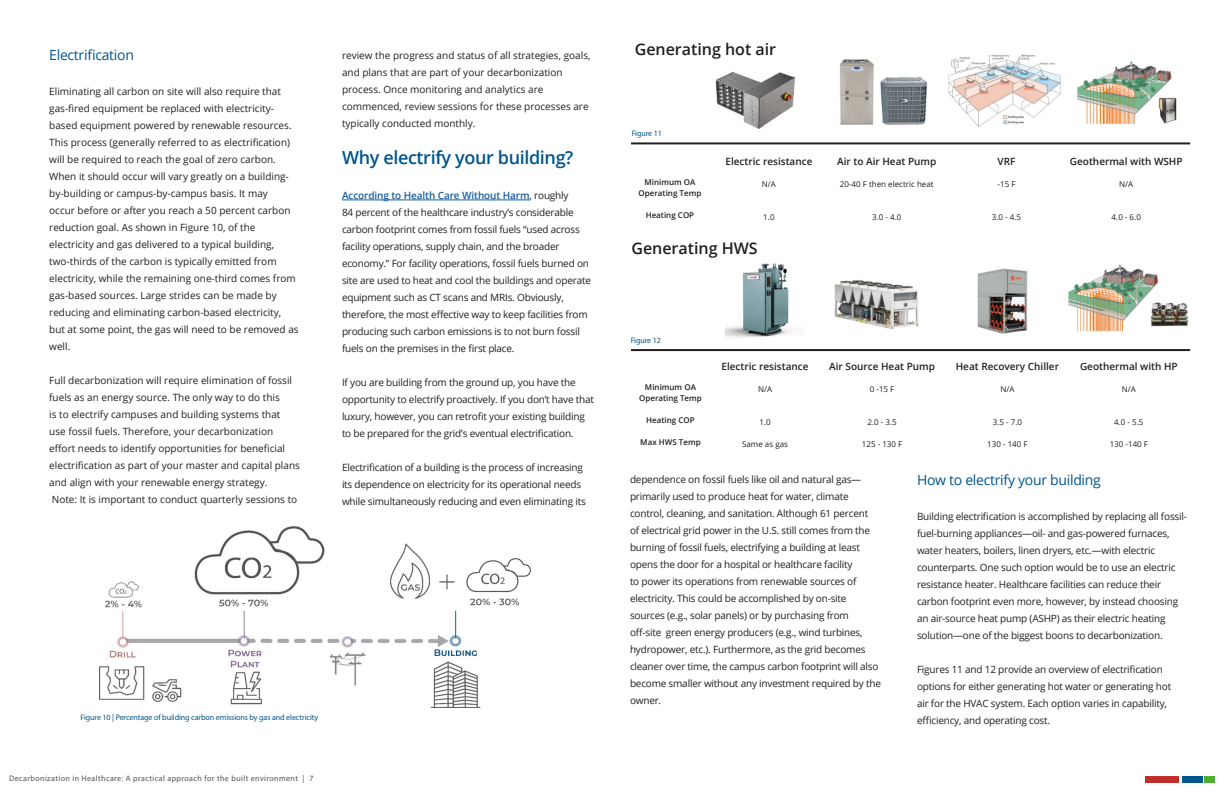
<style>
.page{position:relative;width:1224px;height:792px;background:#fff}
.page>*{position:absolute;margin:0;border:0;box-sizing:border-box;transform-origin:0 0}
.Body{font:600 18px "Open Sans";letter-spacing:-.02em;color:#00558b}
.Body-2{font:600 16px "Open Sans";color:#231f20}
.Body-3{font:14px "Open Sans";letter-spacing:-.02em;color:#00558b}
.Body-4{font:10px/17px "Open Sans";letter-spacing:-.02em;color:#231f20}
.Body-5{font:10px/17px "Open Sans";color:#231f20}
.Body-6{font:600 10px "Open Sans";color:#231f20}
.Body-7{font:8px "Open Sans";color:#231f20}
.Bullets{font:8px "Myriad Pro";letter-spacing:-.01em;color:#00558b}
.Body-8{font:600 8px "Open Sans";color:#231f20}
.t1{font:8px "Myriad Pro";letter-spacing:.05em;color:#515153}
.s1{font-weight:600;color:#175d9e}
</style>
<div class="page">
<div style="left:1145px;top:777px;width:34px;height:6px;background:#c12f2a"></div>
<div style="left:1182px;top:777px;width:20px;height:6px;background:#00558b"></div>
<div style="left:1205px;top:777px;width:10px;height:6px;background:#4fad2f"></div>
<img style="left:99px;top:526px;width:432px;height:181px">
<hr style="left:342px;top:200px;width:188px;height:1px;background:#175d9e">
<img style="left:639px;top:54px;width:546px;height:91px">
<hr style="left:631px;top:142px;width:559px;height:2px;background:#231f20">
<img style="left:724px;top:263px;width:465px;height:74px">
<hr style="left:631px;top:349px;width:559px;height:2px;background:#231f20">
<p class="Body-3" style="left:49px;top:45px;width:86px">Electrification</p>
<p class="Body-5" style="left:49px;top:83px;width:251px">Eliminating all carbon on site will also require that gas-fired equipment be replaced with electricity&shy;based equipment powered by renewable resources.<br>This process (generally referred to as electrification) will be required to reach the goal of zero carbon.<br>When it should occur will vary greatly on a building&shy;by-building or campus-by-campus basis. It may<br>occur before or after you reach a 50 percent carbon reduction goal. As shown in Figure 10, of the electricity and gas delivered to a typical building, two-thirds of the carbon is typically emitted from electricity, while the remaining one-third comes from gas-based sources. Large strides can be made by reducing and eliminating carbon-based electricity, but at some point, the gas will need to be removed as well.</p>
<p class="Body-5" style="left:49px;top:372px;width:252px">Full decarbonization will require elimination of fossil fuels as an energy source. The only way to do this<br>is to electrify campuses and building systems that<br>use fossil fuels. Therefore, your decarbonization effort needs to identify opportunities for beneficial electrification as part of your master and capital plans and align with your renewable energy strategy.</p>
<p class="Body-5" style="left:52px;top:491px;width:247px">Note: It is important to conduct quarterly sessions to</p>
<p class="Body-5" style="left:342px;top:47px;width:250px">review the progress and status of all strategies, goals, and plans that are part of your decarbonization process. Once monitoring and analytics are commenced, review sessions for these processes are typically conducted monthly.</p>
<p class="Body" style="left:342px;top:145px;width:233px">Why electrify your building?</p>
<p class="Body-4" style="left:342px;top:187px;width:250px"><span class="s1">According to Health Care Without Harm</span>, roughly<br>84 percent of the healthcare industry’s considerable carbon footprint comes from fossil fuels “used across facility operations, supply chain, and the broader economy.” For facility operations, fossil fuels burned on site are used to heat and cool the buildings and operate equipment such as CT scans and MRIs. Obviously, therefore, the most effective way to keep facilities from producing such carbon emissions is to not burn fossil fuels on the premises in the first place.</p>
<p class="Body-4" style="left:342px;top:374px;width:254px">If you are building from the ground up, you have the opportunity to electrify proactively. If you don’t have that luxury, however, you can retrofit your existing building to be prepared for the grid’s eventual electrification.</p>
<p class="Body-4" style="left:342px;top:459px;width:245px">Electrification of a building is the process of increasing its dependence on electricity for its operational needs while simultaneously reducing and even eliminating its</p>
<p class="Bullets" style="left:80px;top:713px;width:239px">Figure 10 | Percentage of building carbon emissions by gas and electricity</p>
<p class="t1" style="left:9px;top:774px;width:306px">Decarbonization in Healthcare: A practical approach for the built environment | 7</p>
<p class="Body-2" style="left:635px;top:38px;width:143px">Generating hot air</p>
<p class="Bullets" style="left:632px;top:128px;width:32px">Figure 11</p>
<p class="Body-8" style="left:644px;top:177px;width:52px">Minimum OA</p>
<p class="Body-8" style="left:639px;top:188px;width:64px">Operating Temp</p>
<p class="Body-8" style="left:646px;top:210px;width:50px">Heating COP</p>
<p class="Body-6" style="left:725px;top:154px;width:89px">Electric resistance</p>
<p class="Body-7" style="left:762px;top:179px;width:16px">N/A</p>
<p class="Body-7" style="left:763px;top:212px;width:13px">1.0</p>
<p class="Body-2" style="left:631px;top:237px;width:128px">Generating HWS</p>
<p class="Body-6" style="left:837px;top:154px;width:101px">Air to Air Heat Pump</p>
<p class="Body-7" style="left:840px;top:179px;width:95px">20-40 F then electric heat</p>
<p class="Body-7" style="left:872px;top:212px;width:31px">3.0 - 4.0</p>
<p class="Body-6" style="left:998px;top:154px;width:19px">VRF</p>
<p class="Body-7" style="left:998px;top:179px;width:19px">-15 F</p>
<p class="Body-7" style="left:992px;top:212px;width:31px">3.0 - 4.5</p>
<p class="Body-6" style="left:1070px;top:154px;width:114px">Geothermal with WSHP</p>
<p class="Body-7" style="left:1119px;top:179px;width:16px">N/A</p>
<p class="Body-7" style="left:1112px;top:212px;width:31px">4.0 - 6.0</p>
<p class="Bullets" style="left:631px;top:335px;width:32px">Figure 12</p>
<p class="Body-8" style="left:645px;top:382px;width:52px">Minimum OA</p>
<p class="Body-8" style="left:639px;top:393px;width:64px">Operating Temp</p>
<p class="Body-8" style="left:646px;top:415px;width:50px">Heating COP</p>
<p class="Body-8" style="left:640px;top:437px;width:62px">Max HWS Temp</p>
<p class="Body-6" style="left:722px;top:359px;width:89px">Electric resistance</p>
<p class="Body-7" style="left:758px;top:384px;width:16px">N/A</p>
<p class="Body-7" style="left:759px;top:417px;width:13px">1.0</p>
<p class="Body-7" style="left:742px;top:439px;width:47px">Same as gas</p>
<p class="Body-6" style="left:829px;top:359px;width:107px">Air Source Heat Pump</p>
<p class="Body-7" style="left:870px;top:384px;width:26px">0 -15 F</p>
<p class="Body-7" style="left:867px;top:417px;width:31px">2.0 - 3.5</p>
<p class="Body-7" style="left:862px;top:439px;width:42px">125 - 130 F</p>
<p class="Body-6" style="left:956px;top:359px;width:105px">Heat Recovery Chiller</p>
<p class="Body-7" style="left:1000px;top:384px;width:16px">N/A</p>
<p class="Body-7" style="left:993px;top:417px;width:31px">3.5 - 7.0</p>
<p class="Body-7" style="left:987px;top:439px;width:42px">130 - 140 F</p>
<p class="Body-6" style="left:1080px;top:359px;width:99px">Geothermal with HP</p>
<p class="Body-7" style="left:1122px;top:384px;width:16px">N/A</p>
<p class="Body-7" style="left:1114px;top:417px;width:31px">4.0 - 5.5</p>
<p class="Body-7" style="left:1110px;top:439px;width:40px">130 -140 F</p>
<p class="Body-4" style="left:630px;top:471px;width:252px">dependence on fossil fuels like oil and natural gas— primarily used to produce heat for water, climate control, cleaning, and sanitation. Although 61 percent<br>of electrical grid power in the U.S. still comes from the burning of fossil fuels, electrifying a building at least opens the door for a hospital or healthcare facility<br>to power its operations from renewable sources of electricity. This could be accomplished by on-site sources (e.g., solar panels) or by purchasing from off-site green energy producers (e.g., wind turbines, hydropower, etc.). Furthermore, as the grid becomes cleaner over time, the campus carbon footprint will also become smaller without any investment required by the owner.</p>
<p class="Body-3" style="left:917px;top:470px;width:185px">How to electrify your building</p>
<p class="Body-4" style="left:917px;top:508px;width:272px">Building electrification is accomplished by replacing all fossil&shy;fuel-burning appliances—oil- and gas-powered furnaces, water heaters, boilers, linen dryers, etc.—with electric counterparts. One such option would be to use an electric resistance heater. Healthcare facilities can reduce their carbon footprint even more, however, by instead choosing an air-source heat pump (ASHP) as their electric heating solution—one of the biggest boons to decarbonization.</p>
<p class="Body-4" style="left:917px;top:661px;width:256px">Figures 11 and 12 provide an overview of electrification options for either generating hot water or generating hot air for the HVAC system. Each option varies in capability, efficiency, and operating cost.</p>
</div>
